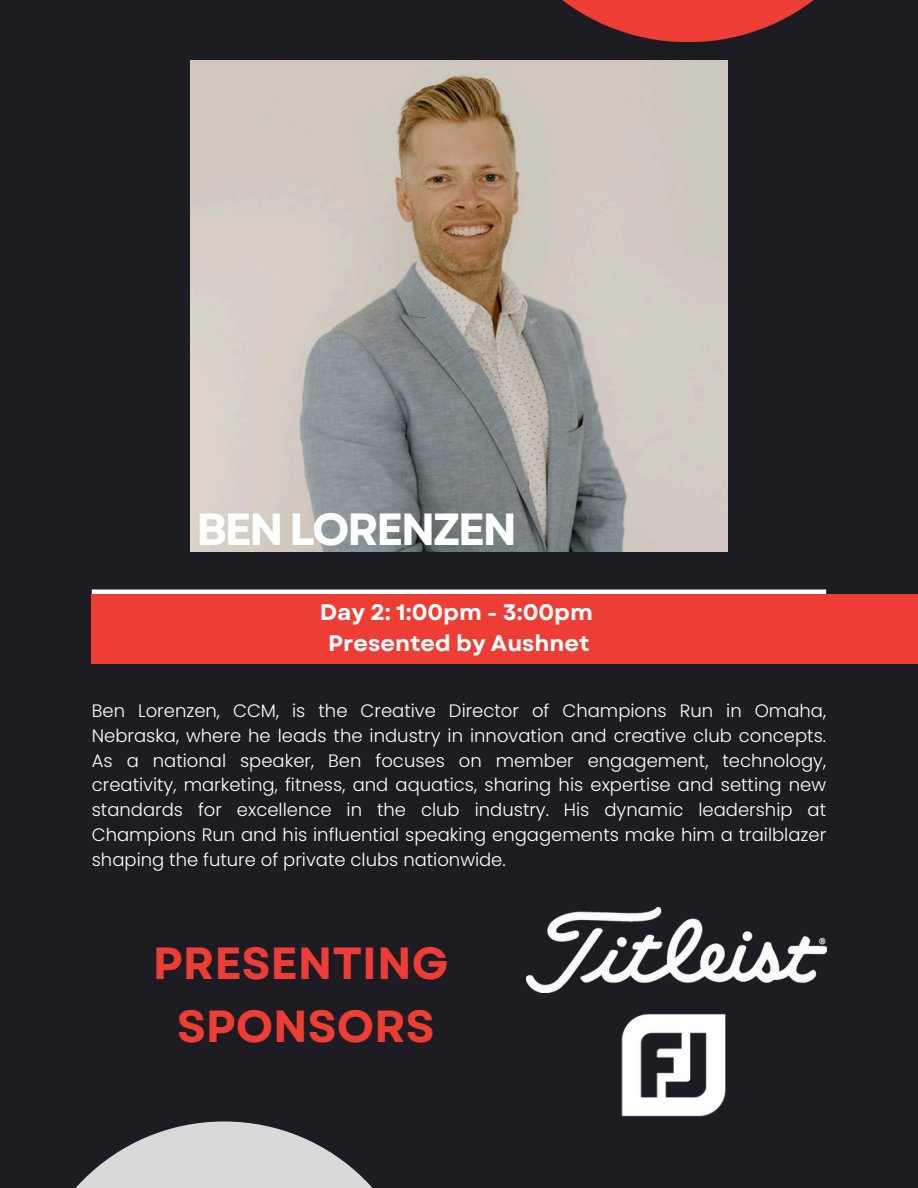
<style>
.page{position:relative;width:918px;height:1188px;background:#1d1c23}
.page>*{position:absolute;margin:0;border:0;box-sizing:border-box;transform-origin:0 0}
.t1{font:700 45px/63px "Garet";color:#ee3d35;text-align:center}
.t2{font:700 45px "Garet";letter-spacing:-.06em;color:#fff}
.t3{font:700 22.5px/31.5px "Garet";color:#fff;text-align:center}
.t4{font:300 18px/24.8px "Poppins";color:#fff;text-align:justify}
</style>
<div class="page">
<svg style="left:75px;top:1121px;width:298px;height:67px;fill:#d9d9d9"></svg>
<svg style="left:562px;top:0;width:252px;height:42px;fill:#ee3d35"></svg>
<hr style="left:92px;top:590px;width:734px;height:4px;background:#fff">
<div style="left:92px;top:594px;width:826px;height:70px;background:#ee3d35"></div>
<img style="left:191px;top:60px;width:536px;height:492px">
<img style="left:547px;top:908px;width:205px;height:26px">
<img style="left:526px;top:934px;width:301px;height:183px">
<h1 class="t2" style="left:196px;top:496px;width:323px">BEN LORENZEN</h1>
<p class="t3" style="left:320px;top:596px;width:275px">Day 2: 1:00pm - 3:00pm<br>Presented by Aushnet</p>
<p class="t4" style="left:92px;top:699px;width:736px">Ben Lorenzen, CCM, is the Creative Director of Champions Run in Omaha, Nebraska, where he leads the industry in innovation and creative club concepts.<br>As a national speaker, Ben focuses on member engagement, technology, creativity, marketing, fitness, and aquatics, sharing his expertise and setting new standards for excellence in the club industry. His dynamic leadership at Champions Run and his influential speaking engagements make him a trailblazer shaping the future of private clubs nationwide.</p>
<h2 class="t1" style="left:153px;top:932px;width:297px">PRESENTING<br>SPONSORS</h2>
</div>
